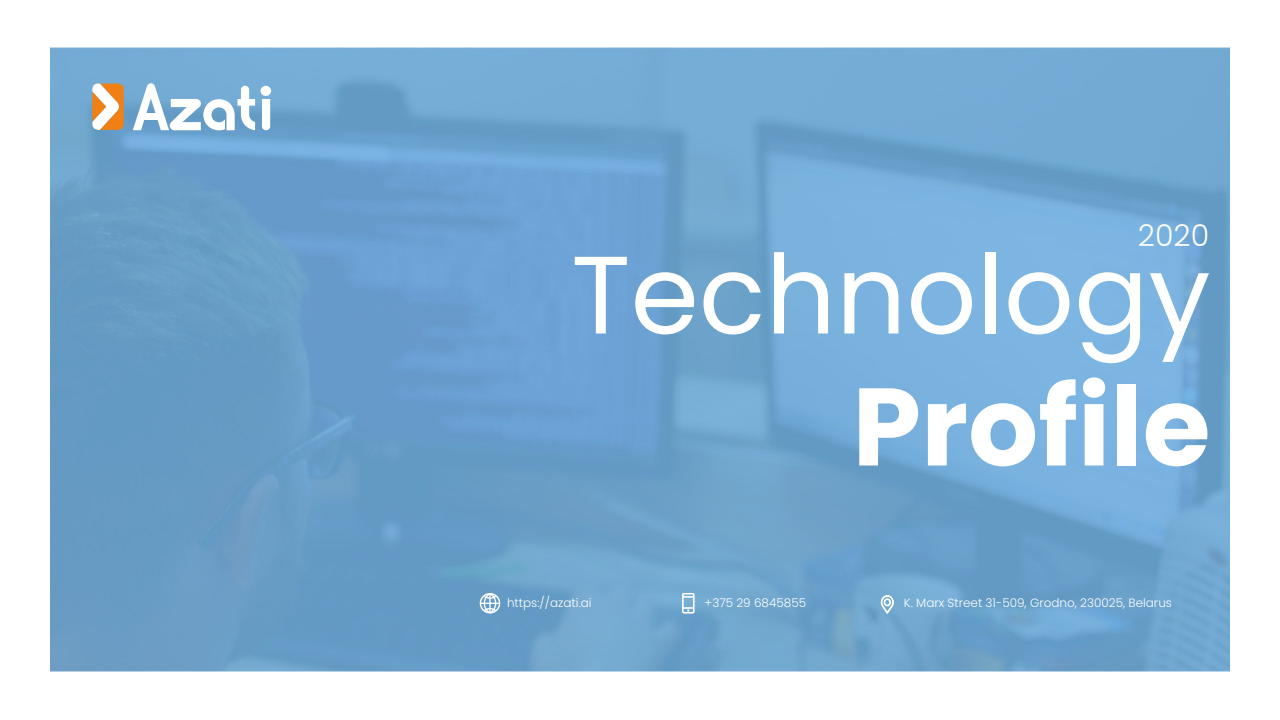
<style>
.page{position:relative;width:1280px;height:720px;background:#fff}
.page>*{position:absolute;margin:0;border:0;box-sizing:border-box;transform-origin:0 0}
.t1{font:110px "Poppins";color:#fff}
.t2{font:700 110px "Poppins";color:#fff}
.t3{font:300 30px "Poppins";color:#fff}
.t4{font:300 12px "Poppins";color:#fff}
</style>
<div class="page">
<img style="left:48px;top:47px;width:1184px;height:625px">
<svg style="left:262px;top:99px;width:8px;height:31px"></svg>
<div style="left:261px;top:86px;width:10px;height:10px;background:#fff;border-radius:50%"></div>
<svg style="left:147px;top:83px;width:8px;height:8px"></svg>
<svg style="left:133px;top:86px;width:122px;height:44px"></svg>
<svg style="left:92px;top:84px;width:32px;height:46px"></svg>
<svg style="left:480px;top:593px;width:20px;height:21px"></svg>
<svg style="left:682px;top:593px;width:13px;height:21px"></svg>
<svg style="left:881px;top:595px;width:13px;height:19px"></svg>
<p class="t3" style="left:1138px;top:219px;width:73px">2020</p>
<p class="t1" style="left:571px;top:231px;width:641px">Technology</p>
<p class="t2" style="left:852px;top:363px;width:360px">Profile</p>
<p class="t4" style="left:507px;top:595px;width:86px">https://azati.ai</p>
<p class="t4" style="left:704px;top:595px;width:103px">+375 29 6845855</p>
<p class="t4" style="left:904px;top:596px;width:270px">K. Marx Street 31-509, Grodno, 230025, Belarus</p>
</div>
